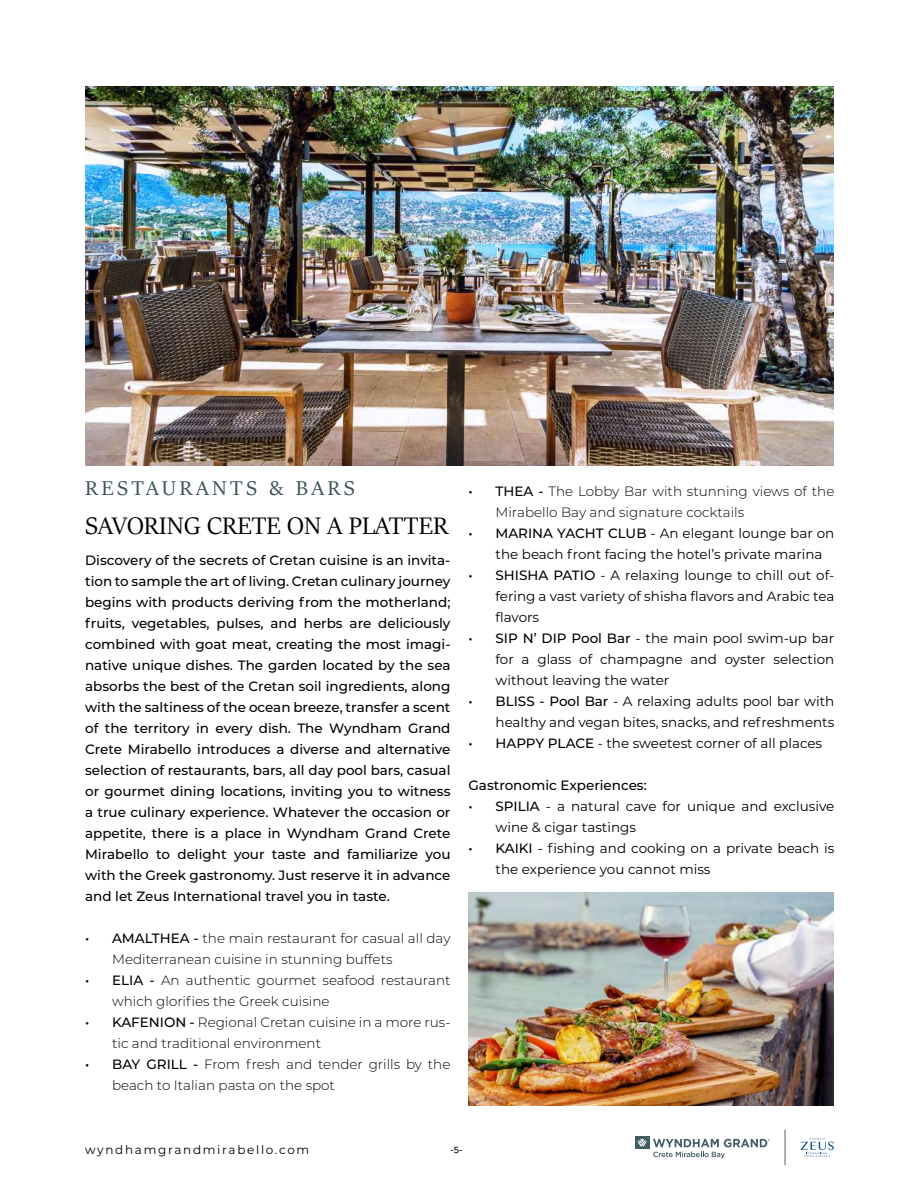
<style>
.page{position:relative;width:919px;height:1191px;background:#fff}
.page>*{position:absolute;margin:0;border:0;box-sizing:border-box;transform-origin:0 0}
.t1{font:27px "Sitka Banner";letter-spacing:.005em;color:#000}
.t2{font:22.5px "Sitka Display";letter-spacing:.15em;color:#3c535a}
.t3{font:500 13.5px/21px "Montserrat";color:#000;text-align:justify}
.t4{font:13.5px/21px "Montserrat";color:#000}
.t5{font:300 13.5px/21px "Montserrat";color:#000}
.t6{font:12px "Montserrat";letter-spacing:.14em;color:#000}
.t7{font:500 9px "Metropolis";color:#000}
.s1{font-weight:500}
</style>
<div class="page">
<hr style="left:784px;top:1129px;width:1px;height:36px;background:#5c5b5c">
<svg style="left:653px;top:1138px;width:116px;height:20px"></svg>
<div style="left:635px;top:1136px;width:14px;height:13px;background:#435d65"></div>
<svg style="left:637px;top:1138px;width:10px;height:8px"></svg>
<svg style="left:800px;top:1138px;width:33px;height:18px"></svg>
<img style="left:85px;top:86px;width:748px;height:380px">
<img style="left:468px;top:892px;width:365px;height:214px">
<h2 class="t2" style="left:85px;top:472px;width:271px">RESTAURANTS &amp; BARS</h2>
<h1 class="t1" style="left:85px;top:507px;width:364px">SAVORING CRETE ON A PLATTER</h1>
<p class="t3" style="left:85px;top:548px;width:367px">Discovery of the secrets of Cretan cuisine is an invita&shy;tion to sample the art of living. Cretan culinary journey begins with products deriving from the motherland; fruits, vegetables, pulses, and herbs are deliciously combined with goat meat, creating the most imagi&shy;native unique dishes. The garden located by the sea absorbs the best of the Cretan soil ingredients, along with the saltiness of the ocean breeze, transfer a scent of the territory in every dish. The Wyndham Grand Crete Mirabello introduces a diverse and alternative selection of restaurants, bars, all day pool bars, casual or gourmet dining locations, inviting you to witness a true culinary experience. Whatever the occasion or appetite, there is a place in Wyndham Grand Crete Mirabello to delight your taste and familiarize you with the Greek gastronomy. Just reserve it in advance and let Zeus International travel you in taste.</p>
<p class="t5" style="left:112px;top:927px;width:340px;text-indent:-27px"><span class="s1">• AMALTHEA -</span> the main restaurant for casual all day<br>Mediterranean cuisine in stunning buffets</p>
<p class="t5" style="left:112px;top:969px;width:340px;text-indent:-27px"><span class="s1">• ELIA -</span> An authentic gourmet seafood restaurant which glorifies the Greek cuisine</p>
<p class="t5" style="left:112px;top:1011px;width:340px;text-indent:-27px"><span class="s1">• KAFENION -</span> Regional Cretan cuisine in a more rus&shy;tic and traditional environment</p>
<p class="t5" style="left:112px;top:1053px;width:340px;text-indent:-27px"><span class="s1">• BAY GRILL -</span> From fresh and tender grills by the beach to Italian pasta on the spot</p>
<p class="t5" style="left:495px;top:480px;width:340px;text-indent:-27px"><span class="s1">• THEA -</span> The Lobby Bar with stunning views of the<br>Mirabello Bay and signature cocktails</p>
<p class="t4" style="left:495px;top:522px;width:340px;text-indent:-27px"><span class="s1">• MARINA YACHT CLUB</span> - An elegant lounge bar on the beach front facing the hotel’s private marina</p>
<p class="t4" style="left:495px;top:564px;width:340px;text-align:justify;text-indent:-27px"><span class="s1">• SHISHA PATIO</span> - A relaxing lounge to chill out of&shy;fering a vast variety of shisha flavors and Arabic tea flavors</p>
<p class="t4" style="left:495px;top:627px;width:340px;text-align:justify;text-indent:-27px"><span class="s1">• SIP N’ DIP Pool Bar</span> - the main pool swim-up bar for a glass of champagne and oyster selection without leaving the water</p>
<p class="t4" style="left:468px;top:690px;width:367px;text-align:right"><span class="s1">• BLISS - Pool Bar</span> - A relaxing adults pool bar with healthy and vegan bites, snacks, and refreshments</p>
<p class="t4" style="left:468px;top:732px;width:355px"><span class="s1">• HAPPY PLACE</span> - the sweetest corner of all places</p>
<p class="t3" style="left:468px;top:774px;width:180px">Gastronomic Experiences:</p>
<p class="t4" style="left:495px;top:795px;width:340px;text-indent:-27px"><span class="s1">• SPILIA</span> - a natural cave for unique and exclusive wine &amp; cigar tastings</p>
<p class="t4" style="left:495px;top:837px;width:340px;text-indent:-27px"><span class="s1">• KAIKI</span> - fishing and cooking on a private beach is the experience you cannot miss</p>
<p class="t6" style="left:85px;top:1141px;width:226px">wyndhamgrandmirabello.com</p>
<p class="t7" style="left:450px;top:1144px;width:13px">-5-</p>
</div>
